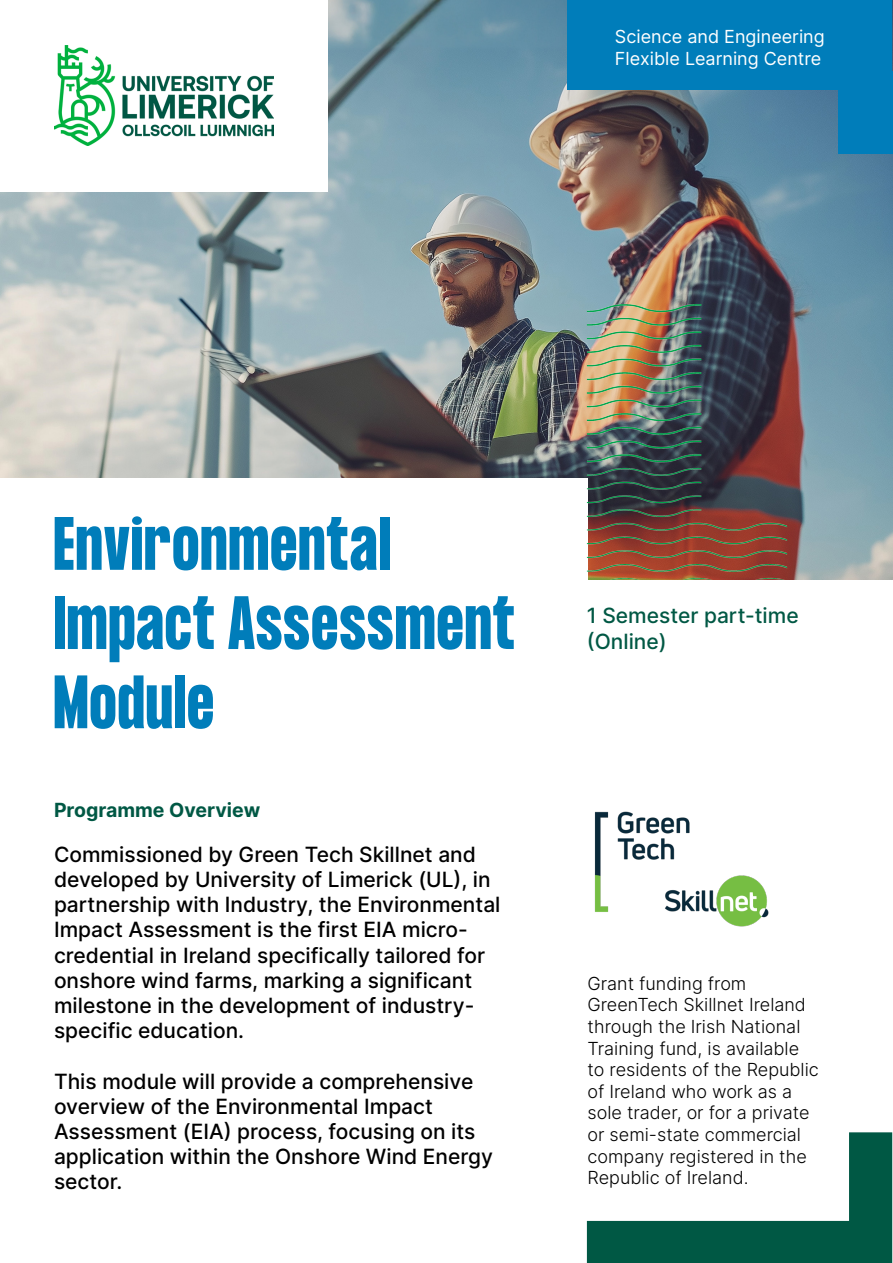
<style>
.page{position:relative;width:893px;height:1263px;background:#fff}
.page>*{position:absolute;margin:0;border:0;box-sizing:border-box;transform-origin:0 0}
.t1{font:700 66px/79.2px "Formula Condensed";letter-spacing:.03em;color:#007dba}
.t2{font:500 21px/25.2px "Inter";color:#000}
.t3{font:500 21px/25.2px "Inter";color:#005844}
.t4{font:700 19.5px "Inter";color:#005844}
.t5{font:18px/21.6px "Inter Light BETA";color:#000}
.t6{font:18px/21.6px "Inter";color:#fff}
</style>
<div class="page">
<img style="left:0;top:0;width:893px;height:580px">
<div style="left:567px;top:0;width:325px;height:89px;background:#007dba"></div>
<div style="left:839px;top:71px;width:54px;height:83px;background:#007dba"></div>
<div style="left:0;top:478px;width:587px;height:280px;background:#fff"></div>
<svg style="left:587px;top:1132px;width:305px;height:131px"></svg>
<img style="left:587px;top:303px;width:200px;height:277px">
<img style="left:594px;top:811px;width:175px;height:116px">
<div style="left:0;top:0;width:328px;height:191px;background:#fff"></div>
<img style="left:55px;top:46px;width:218px;height:100px">
<p class="t6" style="left:615px;top:25px;width:211px">Science and Engineering<br>Flexible Learning Centre</p>
<h1 class="t1" style="left:54px;top:507px;width:462px">Environmental<br>Impact Assessment<br>Module</h1>
<p class="t4" style="left:54px;top:795px;width:208px">Programme Overview</p>
<p class="t2" style="left:54px;top:841px;width:448px">Commissioned by Green Tech Skillnet and developed by University of Limerick (UL), in partnership with Industry, the Environmental Impact Assessment is the first EIA micro&shy;credential in Ireland specifically tailored for onshore wind farms, marking a significant milestone in the development of industry&shy;specific education.</p>
<p class="t2" style="left:54px;top:1068px;width:440px">This module will provide a comprehensive overview of the Environmental Impact Assessment (EIA) process, focusing on its application within the Onshore Wind Energy sector.</p>
<p class="t3" style="left:587px;top:603px;width:213px">1 Semester part-time (Online)</p>
<p class="t5" style="left:587px;top:972px;width:233px">Grant funding from<br>GreenTech Skillnet Ireland through the Irish National<br>Training fund, is available to residents of the Republic of Ireland who work as a sole trader, or for a private or semi-state commercial company registered in the<br>Republic of Ireland.</p>
</div>
